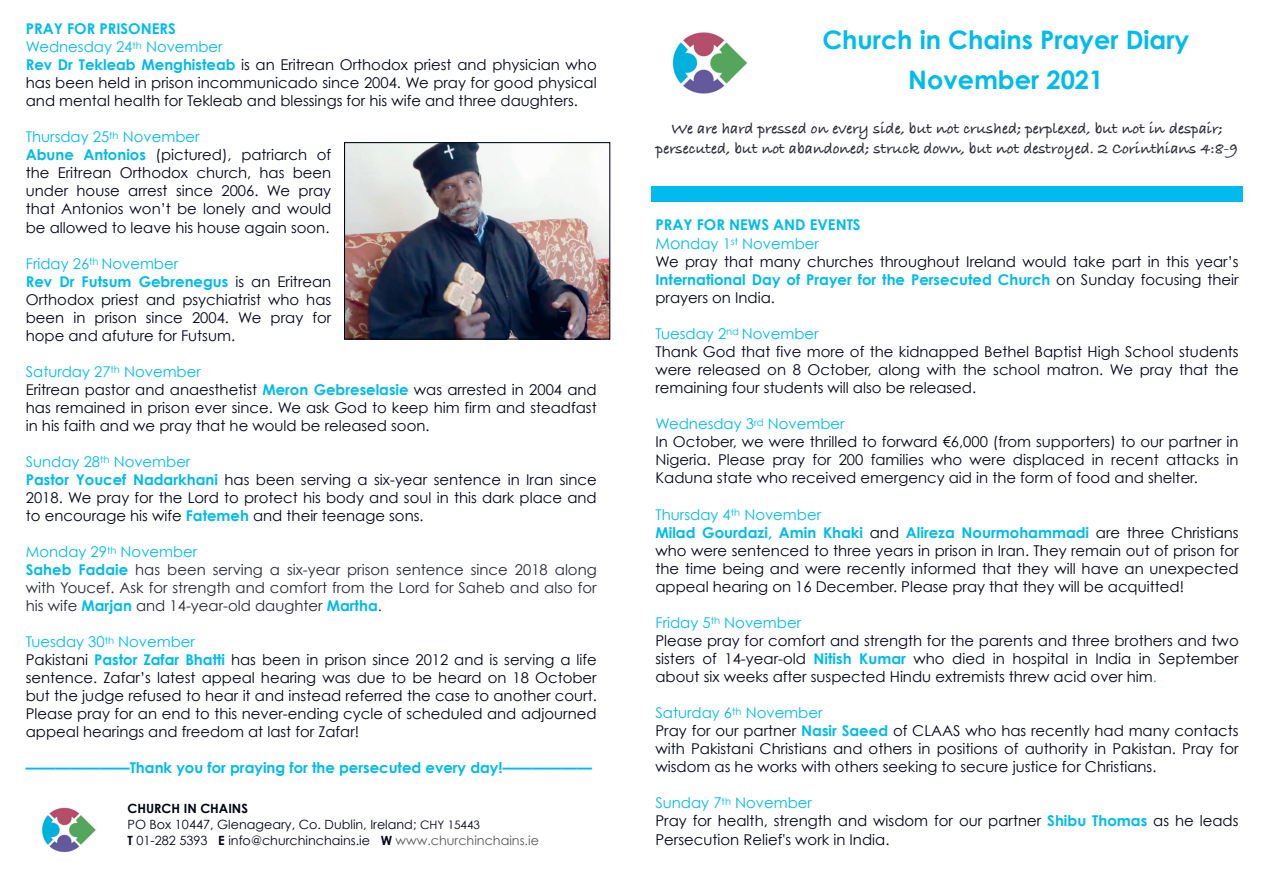
<style>
.page{position:relative;width:1263px;height:893px;background:#fff}
.page>*{position:absolute;margin:0;border:0;box-sizing:border-box;transform-origin:0 0}
.t1{font:700 25.5px/40px "Century Gothic";color:#00bbeb;text-align:center}
.t2{font:700 15.9px/20.2px "Bradley Hand ITCTT";color:#292b34;text-align:center}
.t3{font:14.85px/18px "Century Gothic";color:#000516}
.t4{font:14.85px/18px "Century Gothic";color:#272933}
.t5{font:700 14.85px "Century Gothic";color:#00bbeb}
.t6{font:12.75px/15.9px "Century Gothic";color:#000516}
.s1{font-weight:700;color:#00bbeb}
.s2{color:#00bbeb}
.s3{font-weight:700}
.s4{font-size:11.7px}
.s5{color:#57585c}
.s6{font-size:15.9px;color:#00bbeb}
</style>
<div class="page">
<img style="left:346px;top:144px;width:262px;height:194px">
<div style="left:344px;top:142px;width:266px;height:198px;border:1px solid #000516"></div>
<img style="left:42px;top:807px;width:54px;height:45px">
<div style="left:651px;top:186px;width:592px;height:15px;background:#00bbeb"></div>
<img style="left:672px;top:32px;width:76px;height:62px">
<p class="t3" style="left:26px;top:20px;width:572px"><span class="s1">PRAY FOR PRISONERS<br></span><span class="s2">Wednesday 24</span><sup>th</sup> <span class="s2">November<br></span><span class="s1">Rev Dr Tekleab Menghisteab</span> is an Eritrean Orthodox priest and physician who has been held in prison incommunicado since 2004. We pray for good physical and mental health for Tekleab and blessings for his wife and three daughters.</p>
<p class="t3" style="left:26px;top:128px;width:307px"><span class="s2">Thursday 25</span><sup>th</sup> <span class="s2">November<br></span><span class="s1">Abune Antonios</span> (pictured), patriarch of the Eritrean Orthodox church, has been under house arrest since 2006. We pray that Antonios won’t be lonely and would be allowed to leave his house again soon.</p>
<p class="t3" style="left:26px;top:254px;width:307px"><span class="s2">Friday 26</span><sup>th</sup> <span class="s2">November<br></span><span class="s1">Rev Dr Futsum Gebrenegus</span> is an Eritrean Orthodox priest and psychiatrist who has been in prison since 2004. We pray for hope and afuture for Futsum.</p>
<p class="t3" style="left:26px;top:362px;width:572px"><span class="s2">Saturday 27</span><sup>th</sup> <span class="s2">November<br></span>Eritrean pastor and anaesthetist <span class="s1">Meron Gebreselasie</span> was arrested in 2004 and has remained in prison ever since. We ask God to keep him firm and steadfast in his faith and we pray that he would be released soon.</p>
<p class="t3" style="left:26px;top:452px;width:572px"><span class="s2">Sunday 28</span><sup>th</sup> <span class="s2">November<br></span><span class="s1">Pastor Youcef Nadarkhani</span> has been serving a six-year sentence in Iran since 2018. We pray for the Lord to protect his body and soul in this dark place and to encourage his wife <span class="s1">Fatemeh</span> and their teenage sons.</p>
<p class="t4" style="left:26px;top:542px;width:572px"><span class="s2">Monday 29</span><sup>th</sup> <span class="s2">November<br></span><span class="s1">Saheb Fadaie</span> has been serving a six-year prison sentence since 2018 along with Youcef. Ask for strength and comfort from the Lord for Saheb and also for his wife <span class="s1">Marjan</span> and 14-year-old daughter <span class="s1">Martha</span>.</p>
<p class="t3" style="left:26px;top:633px;width:573px"><span class="s2">Tuesday 30</span><sup>th</sup> <span class="s2">November<br></span>Pakistani <span class="s1">Pastor Zafar Bhatti</span> has been in prison since 2012 and is serving a life sentence. Zafar’s latest appeal hearing was due to be heard on 18 October but the judge refused to hear it and instead referred the case to another court.<br>Please pray for an end to this never-ending cycle of scheduled and adjourned appeal hearings and freedom at last for Zafar!</p>
<p class="t5" style="left:26px;top:757px;width:567px">———————Thank you for praying for the persecuted every day!——————</p>
<p class="t6" style="left:128px;top:800px;width:413px"><span class="s3">CHURCH IN CHAINS<br></span>PO Box 10447, Glenageary, Co. Dublin, Ireland; <span class="s4">CHY 15443<br></span><span class="s3">T</span> 01-282 5393 <span class="s3">E</span> info@churchinchains.ie <span class="s3">W</span> <span class="s5">www.churchinchains.ie</span></p>
<h1 class="t1" style="left:822px;top:18px;width:368px">Church in Chains Prayer Diary<br>November 2021</h1>
<p class="t2" style="left:656px;top:118px;width:584px">We are hard pressed on every side, but not crushed; perplexed, but not in despair; persecuted, but not abandoned; struck down, but not destroyed. 2 Corinthians 4:8-9</p>
<p class="t3" style="left:655px;top:215px;width:585px"><span class="s1">PRAY FOR NEWS AND EVENTS<br></span><span class="s6">Mon</span><span class="s2">day 1</span><sup>st</sup> <span class="s2">November<br></span>We pray that many churches throughout Ireland would take part in this year’s <span class="s1">International Day of Prayer for the Persecuted Church</span> on Sunday focusing their prayers on India.</p>
<p class="t3" style="left:655px;top:324px;width:585px"><span class="s2">Tuesday 2</span><sup>nd</sup> <span class="s2">November<br></span>Thank God that five more of the kidnapped Bethel Baptist High School students were released on 8 October, along with the school matron. We pray that the remaining four students will also be released.</p>
<p class="t3" style="left:655px;top:415px;width:585px"><span class="s2">Wednesday 3</span><sup>rd</sup> <span class="s2">November<br></span>In October, we were thrilled to forward €6,000 (from supporters) to our partner in Nigeria. Please pray for 200 families who were displaced in recent attacks in Kaduna state who received emergency aid in the form of food and shelter.</p>
<p class="t3" style="left:655px;top:505px;width:585px"><span class="s2">Thursday 4</span><sup>th</sup> <span class="s2">November<br></span><span class="s1">Milad Gourdazi, Amin Khaki</span> and <span class="s1">Alireza Nourmohammadi</span> are three Christians who were sentenced to three years in prison in Iran. They remain out of prison for the time being and were recently informed that they will have an unexpected appeal hearing on 16 December. Please pray that they will be acquitted!</p>
<p class="t3" style="left:655px;top:613px;width:585px"><span class="s2">Friday 5</span><sup>th</sup> <span class="s2">November<br></span>Please pray for comfort and strength for the parents and three brothers and two sisters of 14-year-old <span class="s1">Nitish Kumar</span> who died in hospital in India in September about six weeks after suspected Hindu extremists threw acid over him<span class="s2">.</span></p>
<p class="t3" style="left:655px;top:703px;width:585px"><span class="s2">Saturday 6</span><sup>th</sup> <span class="s2">November<br></span>Pray for our partner <span class="s1">Nasir Saeed</span> of CLAAS who has recently had many contacts with Pakistani Christians and others in positions of authority in Pakistan. Pray for wisdom as he works with others seeking to secure justice for Christians.</p>
<p class="t3" style="left:655px;top:794px;width:585px"><span class="s2">Sunday 7</span><sup>th</sup> <span class="s2">November<br></span>Pray for health, strength and wisdom for our partner <span class="s1">Shibu Thomas</span> as he leads<br>Persecution Relief's work in India.</p>
</div>
